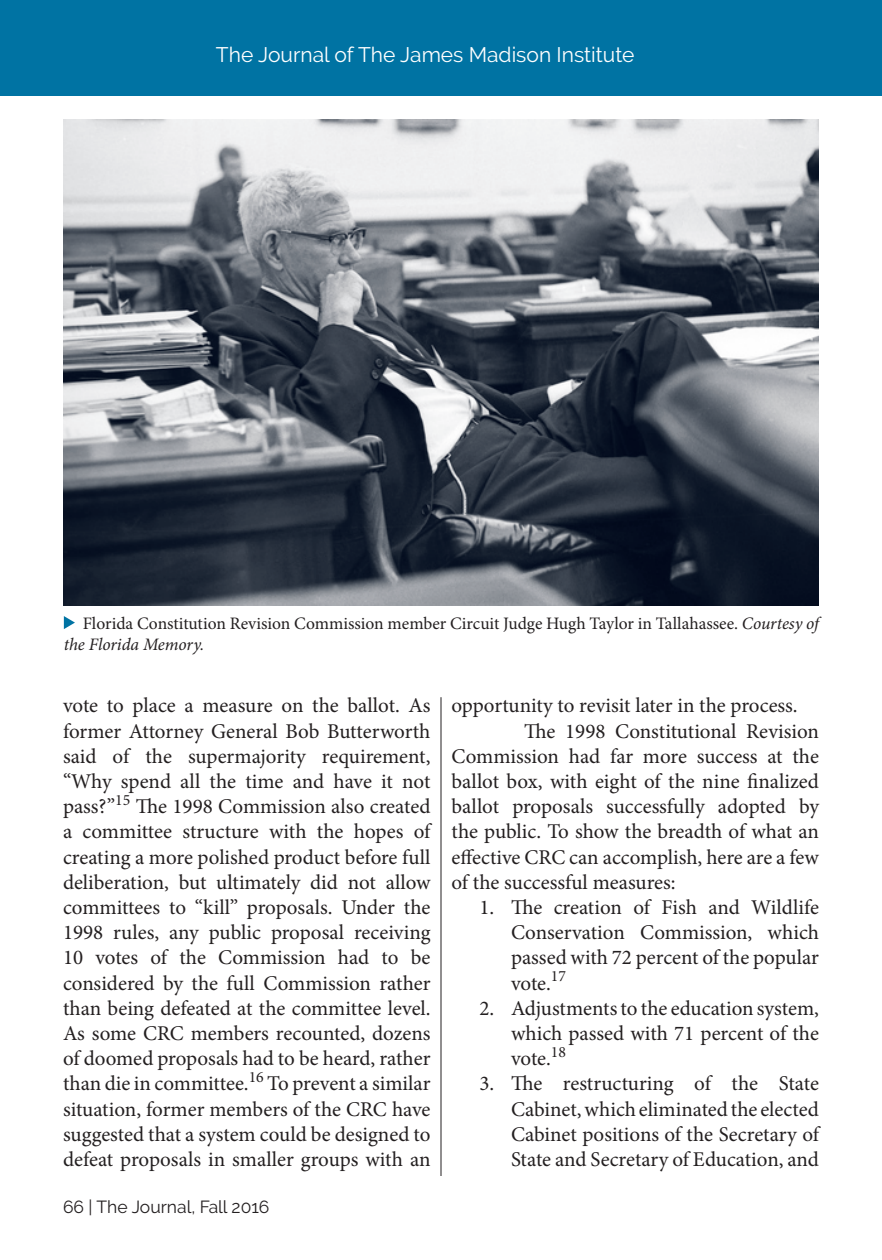
<style>
.page{position:relative;width:882px;height:1260px;background:#fff}
.page>*{position:absolute;margin:0;border:0;box-sizing:border-box;transform-origin:0 0}
.t1{font:21px/25.2px "Minion Pro";color:#231f20;text-align:justify}
.t2{font:21px "Raleway";color:#fff}
.t3{font:17.5px/21px "Minion Pro";color:#231f20}
.t4{font:17.5px "Raleway";color:#231f20}
.s1{font-style:italic}
</style>
<div class="page">
<div style="left:0;top:0;width:882px;height:96px;background:#0073a3"></div>
<img style="left:63px;top:119px;width:756px;height:487px">
<svg style="left:64px;top:616px;width:11px;height:13px"></svg>
<hr style="left:441px;top:697px;width:1px;height:479px;background:#231f20">
<p class="t2" style="left:216px;top:42px;width:420px">The Journal of The James Madison Institute</p>
<p class="t3" style="left:64px;top:613px;width:757px;text-indent:19px">Florida Constitution Revision Commission member Circuit Judge Hugh Taylor in Tallahassee. <span class="s1">Courtesy of the Florida Memory.</span></p>
<p class="t1" style="left:63px;top:693px;width:369px">vote to place a measure on the ballot. As former Attorney General Bob Butterworth said of the supermajority requirement, “Why spend all the time and have it not pass?”<sup>15</sup> The 1998 Commission also created a committee structure with the hopes of creating a more polished product before full deliberation, but ultimately did not allow committees to “kill” proposals. Under the 1998 rules, any public proposal receiving 10 votes of the Commission had to be considered by the full Commission rather than being defeated at the committee level.<br>As some CRC members recounted, dozens of doomed proposals had to be heard, rather than die in committee.<sup>16</sup> To prevent a similar situation, former members of the CRC have suggested that a system could be designed to defeat proposals in smaller groups with an</p>
<p class="t1" style="left:452px;top:693px;width:348px">opportunity to revisit later in the process.</p>
<p class="t1" style="left:452px;top:718px;width:369px;text-indent:73px">The 1998 Constitutional Revision Commission had far more success at the ballot box, with eight of the nine finalized ballot proposals successfully adopted by the public. To show the breadth of what an effective CRC can accomplish, here are a few of the successful measures:</p>
<p class="t1" style="left:511px;top:895px;width:310px;text-indent:-32px">1. The creation of Fish and Wildlife Conservation Commission, which passed with 72 percent of the popular vote.<sup>17</sup></p>
<p class="t1" style="left:511px;top:996px;width:310px;text-indent:-32px">2. Adjustments to the education system, which passed with 71 percent of the vote.<sup>18</sup></p>
<p class="t1" style="left:511px;top:1071px;width:310px;text-indent:-32px">3. The restructuring of the State Cabinet, which eliminated the elected Cabinet positions of the Secretary of State and Secretary of Education, and</p>
<p class="t4" style="left:63px;top:1197px;width:208px">66 | The Journal, Fall 2016</p>
</div>
